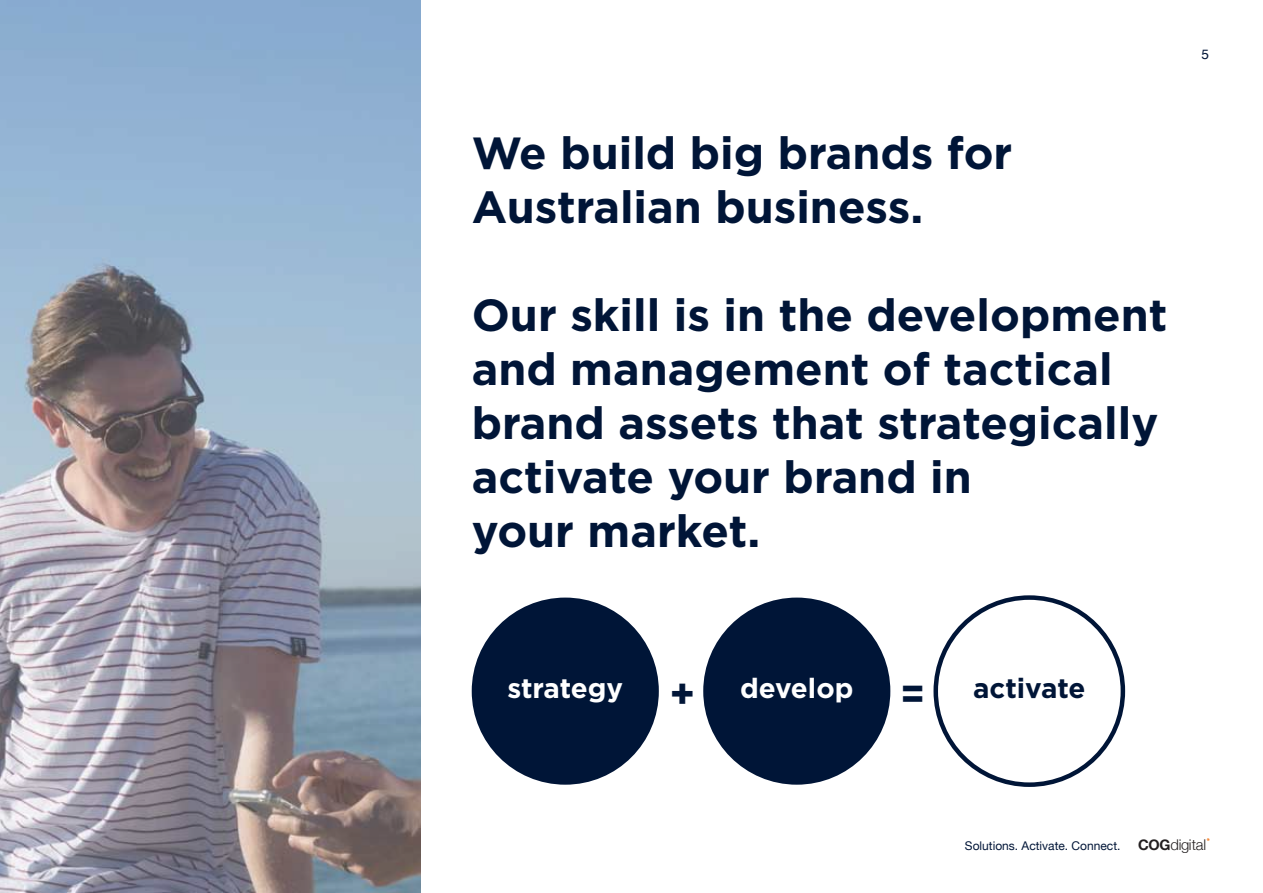
<style>
.page{position:relative;width:1263px;height:893px;background:#fff}
.page>*{position:absolute;margin:0;border:0;box-sizing:border-box;transform-origin:0 0}
.t1{font:700 45px/54px "Gotham HTF";color:#001537}
.t2{font:700 27.75px "Gotham HTF";color:#fff}
.t3{font:13.5px "Helvetica";color:#001537}
.t4{font:12px "Helvetica Neue";color:#001537}
.s1{font-size:40.5px;color:#001537}
.s2{color:#001537}
.s3{font-weight:700;font-size:14.55px;color:#231f20}
.s4{font-weight:300;font-size:14.85px;color:#231f20}
</style>
<div class="page">
<div style="left:472px;top:598px;width:187px;height:187px;background:#001537;border-radius:50%"></div>
<div style="left:703px;top:598px;width:187px;height:187px;background:#001537;border-radius:50%"></div>
<div style="left:933px;top:595px;width:192px;height:192px;border:4px solid #001537;border-radius:50%"></div>
<svg style="left:0;top:0;width:421px;height:893px;background:#94a1b3"></svg>
<p class="t1" style="left:472px;top:125px;width:542px">We build big brands for<br>Australian business.</p>
<p class="t1" style="left:472px;top:287px;width:697px">Our skill is in the development and management of tactical brand assets that strategically activate your brand in<br>your market.</p>
<p class="t3" style="left:1201px;top:44px;width:9px">5</p>
<p class="t2" style="left:507px;top:672px;width:580px">strategy <span class="s1">+</span> develop <span class="s1">=</span> <span class="s2">activate</span></p>
<p class="t4" style="left:965px;top:837px;width:243px">Solutions. Activate. Connect. <span class="s3">COG</span><span class="s4">digital</span></p>
</div>
